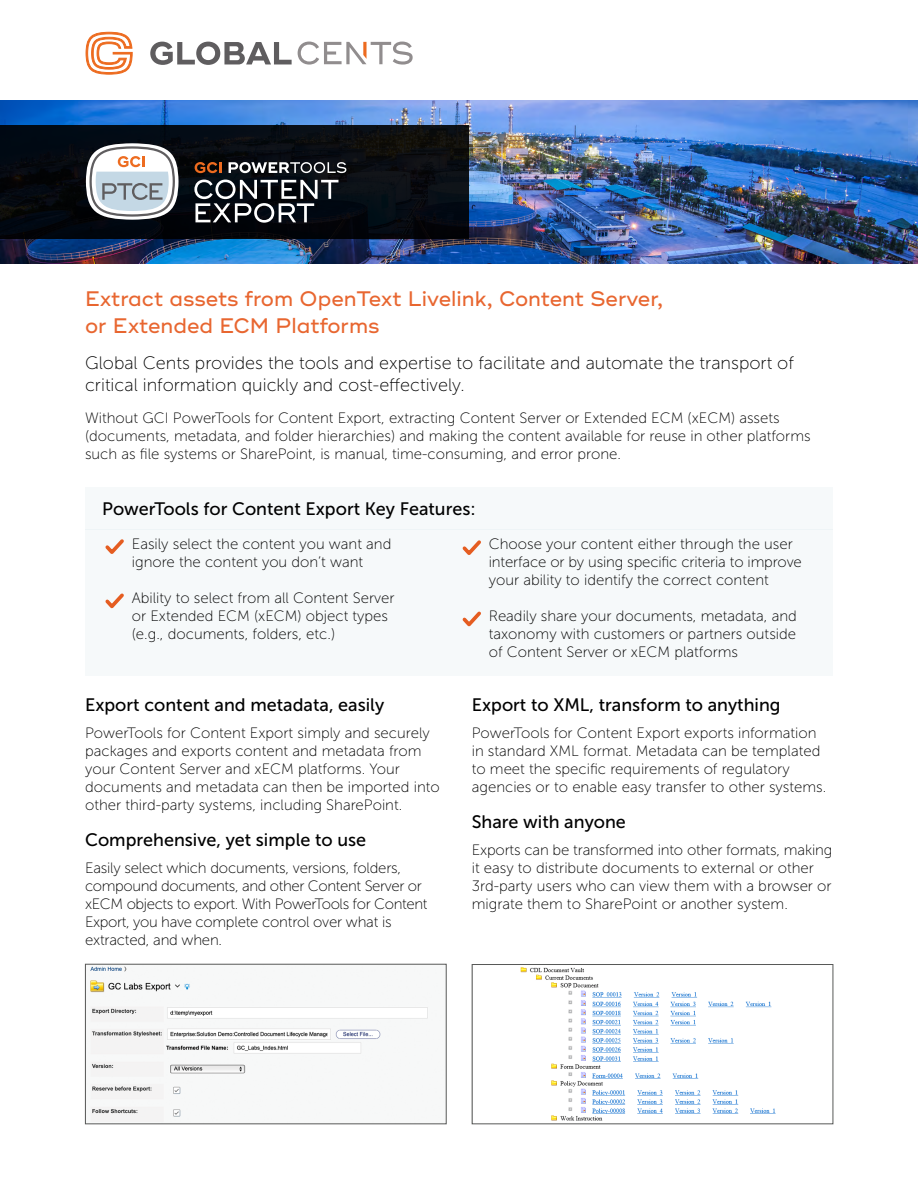
<style>
.page{position:relative;width:918px;height:1188px;background:#fff}
.page>*{position:absolute;margin:0;border:0;box-sizing:border-box;transform-origin:0 0}
.Heading_2{font:500 21px/27px "Ridley Grotesk";color:#e86630}
.Heading_3{font:18px "Museo Sans 500";color:#000}
.Introduction_paragra{font:18px/21.6px "Museo Sans 100";color:#000}
.t1{font:15px/18px "Museo Sans 100";color:#000}
.t2{font:15px/18px "Museo Sans 100";letter-spacing:-.025em;color:#000}
</style>
<div class="page">
<svg style="left:150px;top:42px;width:142px;height:23px"></svg>
<svg style="left:298px;top:42px;width:115px;height:23px"></svg>
<svg style="left:85px;top:32px;width:48px;height:43px"></svg>
<img style="left:0;top:100px;width:918px;height:164px">
<div style="left:0;top:125px;width:469px;height:114px;background:linear-gradient(to right,#01070f,#0b0e11)"></div>
<svg style="left:195px;top:162px;width:27px;height:11px"></svg>
<svg style="left:229px;top:162px;width:117px;height:11px"></svg>
<svg style="left:194px;top:180px;width:144px;height:43px"></svg>
<svg style="left:86px;top:143px;width:93px;height:77px"></svg>
<div style="left:85px;top:487px;width:748px;height:42px;background:#f6f9fa"></div>
<div style="left:85px;top:529px;width:748px;height:147px;background:#f6f9fa"></div>
<svg style="left:105px;top:539px;width:19px;height:15px"></svg>
<svg style="left:105px;top:593px;width:19px;height:16px"></svg>
<svg style="left:462px;top:540px;width:19px;height:15px"></svg>
<svg style="left:462px;top:611px;width:19px;height:16px"></svg>
<svg style="left:85px;top:963px;width:362px;height:162px"></svg>
<svg style="left:471px;top:964px;width:363px;height:161px"></svg>
<p class="Heading_2" style="left:85px;top:286px;width:580px">Extract assets from OpenText Livelink, Content Server, or Extended ECM Platforms</p>
<p class="Introduction_paragra" style="left:85px;top:352px;width:710px">Global Cents provides the tools and expertise to facilitate and automate the transport of critical information quickly and cost-effectively.</p>
<p class="t1" style="left:85px;top:409px;width:727px">Without GCI PowerTools for Content Export, extracting Content Server or Extended ECM (xECM) assets (documents, metadata, and folder hierarchies) and making the content available for reuse in other platforms such as file systems or SharePoint, is manual, time-consuming, and error prone.</p>
<p class="Heading_3" style="left:102px;top:499px;width:375px">PowerTools for Content Export Key Features:</p>
<p class="t1" style="left:132px;top:535px;width:261px">Easily select the content you want and ignore the content you don’t want</p>
<p class="t1" style="left:132px;top:589px;width:264px">Ability to select from all Content Server or Extended ECM (xECM) object types (e.g., documents, folders, etc.)</p>
<p class="t1" style="left:489px;top:535px;width:315px">Choose your content either through the user interface or by using specific criteria to improve your ability to identify the correct content</p>
<p class="t1" style="left:489px;top:607px;width:310px;text-align:justify">Readily share your documents, metadata, and taxonomy with customers or partners outside of Content Server or xECM platforms</p>
<p class="Heading_3" style="left:85px;top:695px;width:301px">Export content and metadata, easily</p>
<p class="t1" style="left:85px;top:724px;width:356px">PowerTools for Content Export simply and securely packages and exports content and metadata from your Content Server and xECM platforms. Your documents and metadata can then be imported into other third-party systems, including SharePoint.</p>
<p class="Heading_3" style="left:85px;top:830px;width:283px">Comprehensive, yet simple to use</p>
<p class="t2" style="left:85px;top:859px;width:344px">Easily select which documents, versions, folders, compound documents, and other Content Server or xECM objects to export. With PowerTools for Content Export, you have complete control over what is extracted, and when.</p>
<p class="Heading_3" style="left:472px;top:695px;width:310px">Export to XML, transform to anything</p>
<p class="t1" style="left:472px;top:724px;width:356px">PowerTools for Content Export exports information in standard XML format. Metadata can be templated to meet the specific requirements of regulatory agencies or to enable easy transfer to other systems.</p>
<p class="Heading_3" style="left:472px;top:812px;width:156px">Share with anyone</p>
<p class="t1" style="left:472px;top:841px;width:362px">Exports can be transformed into other formats, making it easy to distribute documents to external or other 3rd-party users who can view them with a browser or migrate them to SharePoint or another system.</p>
</div>
